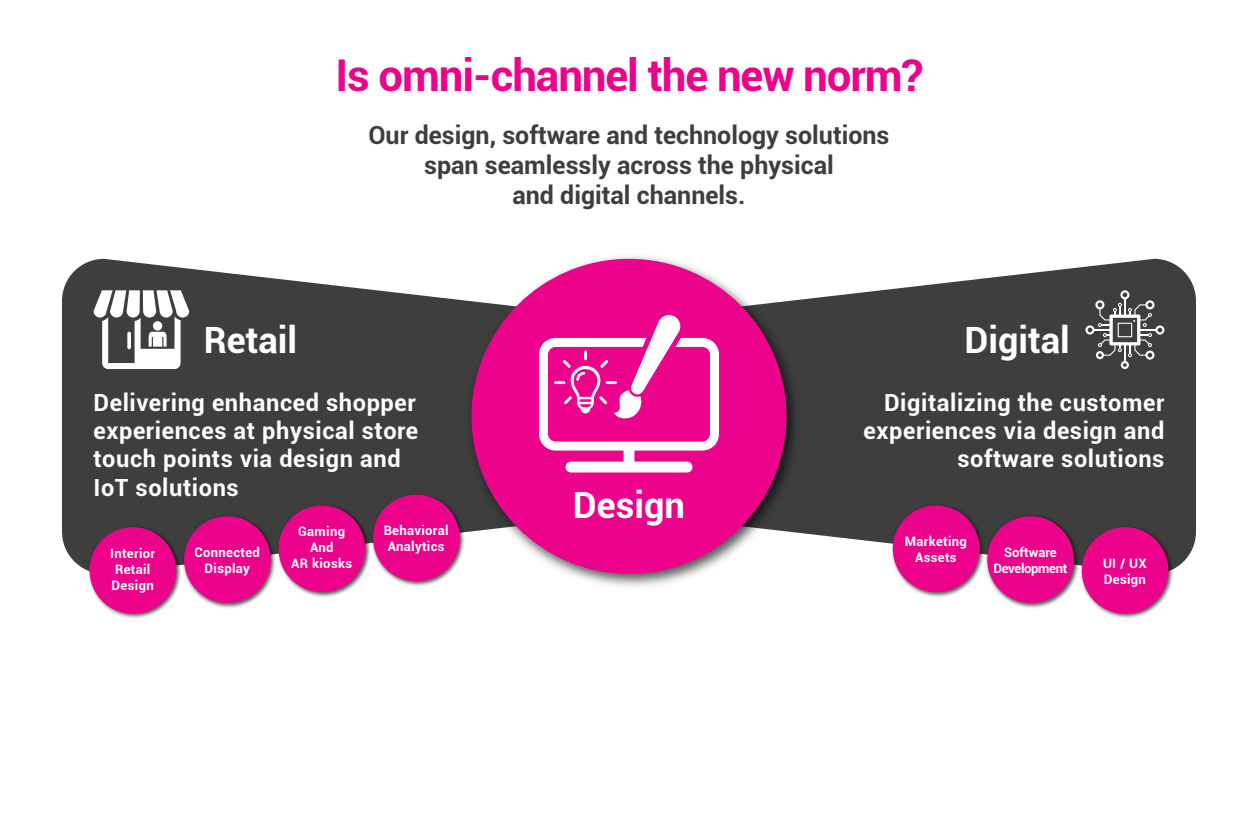
<style>
.page{position:relative;width:1258px;height:815px;background:#fff}
.page>*{position:absolute;margin:0;border:0;box-sizing:border-box;transform-origin:0 0}
.t1{font:700 43.75px "Roboto";letter-spacing:-.025em;color:#ed028c}
.t2{font:700 36.25px "Roboto";color:#fff}
.t3{font:700 25px/30px "Roboto";color:#3e3e3f;text-align:center}
.t4{font:700 23.62px/28.4px "Roboto";letter-spacing:.025em;color:#fff}
.t5{font:700 13.12px/15.8px "Roboto";letter-spacing:.025em;color:#fff;text-align:center}
.t6{font:700 13.12px/15.8px "Roboto";letter-spacing:-.025em;color:#fff;text-align:center}
</style>
<div class="page">
<svg style="left:806px;top:259px;width:390px;height:309px;background:#515152"></svg>
<svg style="left:62px;top:259px;width:400px;height:311px;background:#4e4e4f"></svg>
<img style="left:462px;top:256px;width:344px;height:331px">
<div style="left:471px;top:259px;width:315px;height:315px;background:#ed028c;border-radius:50%"></div>
<svg style="left:94px;top:290px;width:95px;height:79px"></svg>
<svg style="left:1085px;top:290px;width:79px;height:79px;background:#636364"></svg>
<svg style="left:539px;top:315px;width:180px;height:157px"></svg>
<img style="left:86px;top:523px;width:95px;height:95px">
<div style="left:90px;top:527px;width:86px;height:87px;background:#ed028c;border-radius:50%"></div>
<img style="left:1081px;top:523px;width:95px;height:95px">
<div style="left:1082px;top:527px;width:86px;height:87px;background:#ed028c;border-radius:50%"></div>
<img style="left:987px;top:513px;width:94px;height:95px">
<div style="left:987px;top:516px;width:87px;height:87px;background:#ed028c;border-radius:50%"></div>
<img style="left:889px;top:502px;width:98px;height:95px">
<div style="left:893px;top:505px;width:86px;height:87px;background:#ed028c;border-radius:50%"></div>
<img style="left:181px;top:513px;width:94px;height:95px">
<div style="left:184px;top:516px;width:87px;height:87px;background:#ed028c;border-radius:50%"></div>
<img style="left:275px;top:502px;width:95px;height:95px">
<div style="left:279px;top:505px;width:86px;height:87px;background:#ed028c;border-radius:50%"></div>
<img style="left:370px;top:491px;width:97px;height:96px">
<div style="left:373px;top:495px;width:87px;height:86px;background:#ed028c;border-radius:50%"></div>
<h1 class="t1" style="left:335px;top:50px;width:589px">Is omni-channel the new norm?</h1>
<p class="t3" style="left:368px;top:121px;width:523px">Our design, software and technology solutions span seamlessly across the physical<br>and digital channels.</p>
<h2 class="t2" style="left:204px;top:320px;width:95px">Retail</h2>
<h2 class="t2" style="left:964px;top:320px;width:107px">Digital</h2>
<p class="t4" style="left:94px;top:388px;width:326px">Delivering enhanced shopper experiences at physical store touch points via design and<br>IoT solutions</p>
<p class="t4" style="left:864px;top:388px;width:302px;text-align:right">Digitalizing the customer experiences via design and software solutions</p>
<h2 class="t2" style="left:573px;top:484px;width:114px">Design</h2>
<p class="t5" style="left:291px;top:524px;width:62px">Gaming<br>And<br>AR kiosks</p>
<p class="t5" style="left:384px;top:523px;width:67px">Behavioral<br>Analytics</p>
<p class="t5" style="left:905px;top:534px;width:64px">Marketing<br>Assets</p>
<p class="t6" style="left:993px;top:545px;width:75px">Software<br>Development</p>
<p class="t5" style="left:194px;top:545px;width:67px">Connected<br>Display</p>
<p class="t5" style="left:110px;top:546px;width:46px;text-align:left">Interior<br>Retail<br>Design</p>
<p class="t5" style="left:1103px;top:556px;width:45px;text-align:left">UI / UX<br>Design</p>
</div>
